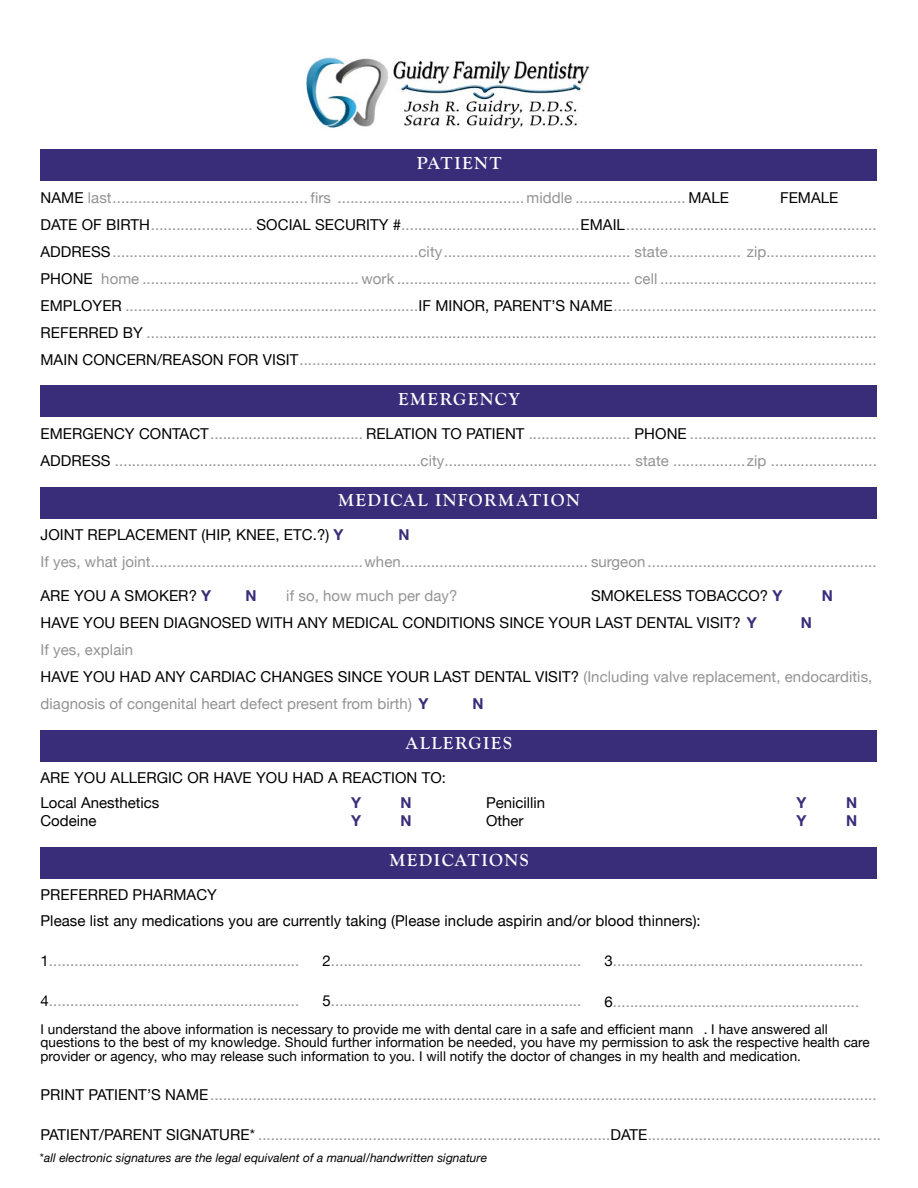
<style>
.page{position:relative;width:918px;height:1188px;background:#fff}
.page>*{position:absolute;margin:0;border:0;box-sizing:border-box;transform-origin:0 0}
.t1{font:700 18px "Goudy Old Sty";letter-spacing:.08em;color:#fff}
.t2{font:15px/27px "Helvetica Neue";letter-spacing:.005em;color:#939393}
.t3{font:15px/24.8px "Helvetica Neue";letter-spacing:.005em;color:#000}
.t4{font:700 15px "Helvetica Neue";color:#392d7a}
.t5{font:13.5px/13.5px "Helvetica Neue";letter-spacing:.005em;color:#000}
.t6{font:italic 12px "Helvetica Neue";letter-spacing:.005em;color:#000}
.s1{color:#000}
.s2{font-weight:700;color:#392d7a}
.s3{font-style:normal}
</style>
<div class="page">
<img style="left:305px;top:57px;width:285px;height:72px">
<div style="left:40px;top:149px;width:838px;height:32px;background:#392d7a"></div>
<div style="left:40px;top:386px;width:838px;height:31px;background:#392d7a"></div>
<div style="left:40px;top:487px;width:838px;height:31px;background:#392d7a"></div>
<div style="left:40px;top:730px;width:838px;height:31px;background:#392d7a"></div>
<div style="left:40px;top:847px;width:838px;height:31px;background:#392d7a"></div>
<p class="t1" style="left:417px;top:153px;width:86px">PATIENT</p>
<p class="t2" style="left:40px;top:185px;width:690px"><span class="s1">NAME</span> last.............................................. firs ............................................ middle .......................... <span class="s1">MALE</span></p>
<p class="t2" style="left:40px;top:185px;width:838px;text-indent:740px"><span class="s1">FEMALE DATE OF BIRTH</span>........................ <span class="s1">SOCIAL SECURITY #</span>..........................................<span class="s1">EMAIL</span>...........................................................<br><span class="s1">ADDRESS</span>........................................................................city............................................ state................. zip..........................<br><span class="s1">PHONE</span> home ................................................... work ....................................................... cell ...................................................<br><span class="s1">EMPLOYER</span> .....................................................................<span class="s1">IF MINOR, PARENT’S NAME</span>..............................................................<br><span class="s1">REFERRED BY</span> ............................................................................................................................................................................<br><span class="s1">MAIN CONCERN/REASON FOR VISIT</span>........................................................................................................................................</p>
<p class="t1" style="left:398px;top:389px;width:123px">EMERGENCY</p>
<p class="t2" style="left:40px;top:421px;width:838px"><span class="s1">EMERGENCY CONTACT</span>.................................... <span class="s1">RELATION TO PATIENT</span> ........................ <span class="s1">PHONE</span> ............................................<br><span class="s1">ADDRESS</span> ........................................................................city............................................ state .................zip .........................</p>
<p class="t1" style="left:338px;top:490px;width:243px">MEDICAL INFORMATION</p>
<p class="t3" style="left:40px;top:523px;width:305px">JOINT REPLACEMENT (HIP, KNEE, ETC.?) <span class="s2">Y</span></p>
<p class="t4" style="left:398px;top:523px;width:13px">N</p>
<p class="t2" style="left:40px;top:549px;width:838px">If yes, what joint..................................................when............................................ surgeon......................................................</p>
<p class="t3" style="left:40px;top:584px;width:172px">ARE YOU A SMOKER? <span class="s2">Y</span></p>
<p class="t4" style="left:245px;top:584px;width:13px">N</p>
<p class="t2" style="left:286px;top:583px;width:173px">if so, how much per day?</p>
<p class="t3" style="left:591px;top:584px;width:193px">SMOKELESS TOBACCO? <span class="s2">Y</span></p>
<p class="t4" style="left:822px;top:584px;width:13px">N</p>
<p class="t3" style="left:40px;top:611px;width:718px">HAVE YOU BEEN DIAGNOSED WITH ANY MEDICAL CONDITIONS SINCE YOUR LAST DENTAL VISIT? <span class="s2">Y</span></p>
<p class="t4" style="left:801px;top:611px;width:13px">N</p>
<p class="t2" style="left:40px;top:637px;width:833px">If yes, explain<br><span class="s1">HAVE YOU HAD ANY CARDIAC CHANGES SINCE YOUR LAST DENTAL VISIT?</span> (Including valve replacement, endocarditis, diagnosis of congenital heart defect present from birth) <span class="s2">Y</span></p>
<p class="t4" style="left:472px;top:692px;width:13px">N</p>
<p class="t1" style="left:406px;top:733px;width:108px">ALLERGIES</p>
<p class="t3" style="left:40px;top:766px;width:407px">ARE YOU ALLERGIC OR HAVE YOU HAD A REACTION TO:<br>Local Anesthetics</p>
<p class="t3" style="left:486px;top:791px;width:61px">Penicillin</p>
<p class="t4" style="left:796px;top:791px;width:12px">Y</p>
<p class="t4" style="left:846px;top:791px;width:13px">N</p>
<p class="t3" style="left:486px;top:809px;width:39px">Other</p>
<p class="t4" style="left:796px;top:809px;width:12px">Y</p>
<p class="t4" style="left:846px;top:809px;width:13px">N</p>
<p class="t1" style="left:389px;top:850px;width:141px">MEDICATIONS</p>
<p class="t3" style="left:40px;top:882px;width:662px;line-height:26.2px">PREFERRED PHARMACY<br>Please list any medications you are currently taking (Please include aspirin and/or blood thinners):</p>
<p class="t2" style="left:40px;top:948px;width:260px"><span class="s1">1</span>...........................................................</p>
<p class="t2" style="left:40px;top:988px;width:260px"><span class="s1">4</span>...........................................................</p>
<p class="t4" style="left:351px;top:791px;width:12px">Y</p>
<p class="t4" style="left:400px;top:791px;width:13px">N</p>
<p class="t3" style="left:40px;top:809px;width:58px">Codeine</p>
<p class="t4" style="left:351px;top:809px;width:12px">Y</p>
<p class="t4" style="left:400px;top:809px;width:13px">N</p>
<p class="t2" style="left:604px;top:948px;width:260px"><span class="s1">3</span>...........................................................</p>
<p class="t2" style="left:604px;top:989px;width:256px"><span class="s1">6</span>. .........................................................</p>
<p class="t5" style="left:40px;top:1023px;width:831px">I understand the above information is necessary to provide me with dental care in a safe and efficient mann . I have answered all questions to the best of my knowledge. Should further information be needed, you have my permission to ask the respective health care provider or agency, who may release such information to you. I will notify the doctor of changes in my health and medication.</p>
<p class="t2" style="left:40px;top:1082px;width:838px"><span class="s1">PRINT PATIENT’S NAME</span>.............................................................................................................................................................</p>
<p class="t2" style="left:41px;top:1122px;width:842px"><span class="s1">PATIENT/PARENT SIGNATURE*</span> ...................................................................................<span class="s1">DATE</span> .......................................................</p>
<p class="t6" style="left:40px;top:1149px;width:449px"><span class="s3">*</span>all electronic signatures are the legal equivalent of a manual/handwritten signature</p>
<p class="t2" style="left:322px;top:948px;width:260px"><span class="s1">2</span>...........................................................</p>
<p class="t2" style="left:322px;top:988px;width:260px"><span class="s1">5</span>...........................................................</p>
</div>
